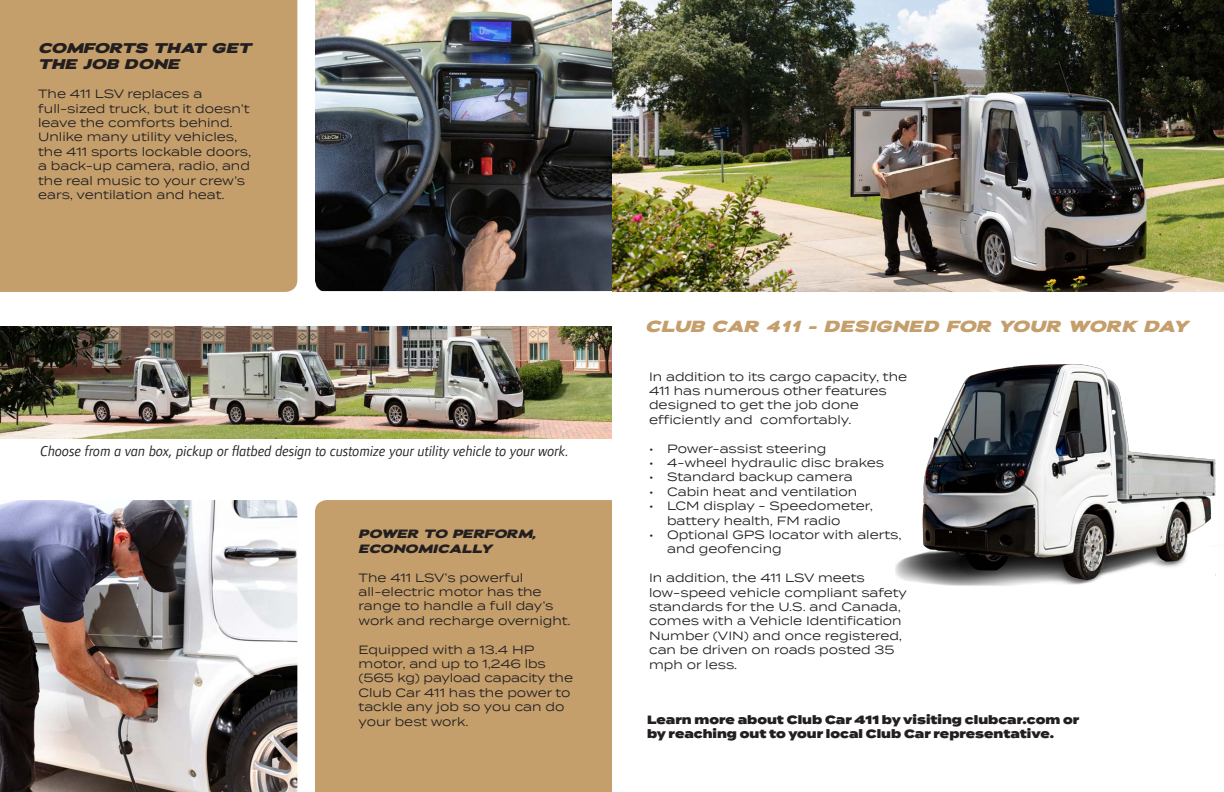
<style>
.page{position:relative;width:1224px;height:792px;background:#fff}
.page>*{position:absolute;margin:0;border:0;box-sizing:border-box;transform-origin:0 0}
.t1{font:italic 800 16px "Adrianna Extended";letter-spacing:.015em;color:#c49f6c}
.t2{font:italic 15px "Foundry Form Sans";letter-spacing:.005em;color:#231f20;scale:.95 1}
.t3{font:italic 800 14px/16.8px "Adrianna Extended";color:#231f20}
.t4{font:12px/14.4px "Termina";color:#231f20}
.t5{font:900 12px/14.4px "Termina";color:#231f20}
.t6{font:italic 800 12px/14.4px "Adrianna Extended";color:#231f20}
</style>
<div class="page">
<div style="left:0;top:0;width:297px;height:292px;background:#c49f6c"></div>
<div style="left:315px;top:500px;width:297px;height:292px;background:#c49f6c"></div>
<img style="left:0;top:326px;width:612px;height:112px">
<img style="left:315px;top:0;width:909px;height:291px">
<img style="left:896px;top:364px;width:320px;height:224px">
<img style="left:0;top:500px;width:297px;height:292px">
<p class="t3" style="left:38px;top:40px;width:215px">COMFORTS THAT GET<br>THE JOB DONE</p>
<p class="t4" style="left:38px;top:86px;width:215px">The 411 LSV replaces a full-sized truck, but it doesn’t leave the comforts behind.<br>Unlike many utility vehicles, the 411 sports lockable doors, a back-up camera, radio, and the real music to your crew’s ears, ventilation and heat.</p>
<p class="t2" style="left:40px;top:442px;width:558px">Choose from a van box, pickup or flatbed design to customize your utility vehicle to your work.</p>
<p class="t6" style="left:359px;top:527px;width:179px">POWER TO PERFORM,<br>ECONOMICALLY</p>
<p class="t4" style="left:359px;top:570px;width:214px">The 411 LSV’s powerful all-electric motor has the range to handle a full day’s work and recharge overnight.</p>
<p class="t4" style="left:359px;top:642px;width:216px">Equipped with a 13.4 HP motor, and up to 1,246 lbs (565 kg) payload capacity the<br>Club Car 411 has the power to tackle any job so you can do your best work.</p>
<p class="t1" style="left:645px;top:316px;width:544px">CLUB CAR 411 - DESIGNED FOR YOUR WORK DAY</p>
<p class="t4" style="left:649px;top:369px;width:260px">In addition to its cargo capacity, the<br>411 has numerous other features designed to get the job done efficiently and comfortably.</p>
<p class="t4" style="left:649px;top:441px;width:179px">• Power-assist steering</p>
<p class="t4" style="left:649px;top:455px;width:237px">• 4-wheel hydraulic disc brakes</p>
<p class="t4" style="left:649px;top:470px;width:205px">• Standard backup camera</p>
<p class="t4" style="left:649px;top:484px;width:210px">• Cabin heat and ventilation</p>
<p class="t4" style="left:667px;top:498px;width:207px;text-indent:-18px">• LCM display - Speedometer, battery health, FM radio</p>
<p class="t4" style="left:667px;top:527px;width:236px;text-indent:-18px">• Optional GPS locator with alerts, and geofencing</p>
<p class="t4" style="left:649px;top:570px;width:260px">In addition, the 411 LSV meets low-speed vehicle compliant safety standards for the U.S. and Canada, comes with a Vehicle Identification<br>Number (VIN) and once registered, can be driven on roads posted 35 mph or less.</p>
<p class="t5" style="left:647px;top:713px;width:434px">Learn more about Club Car 411 by visiting clubcar.com or by reaching out to your local Club Car representative.</p>
</div>
